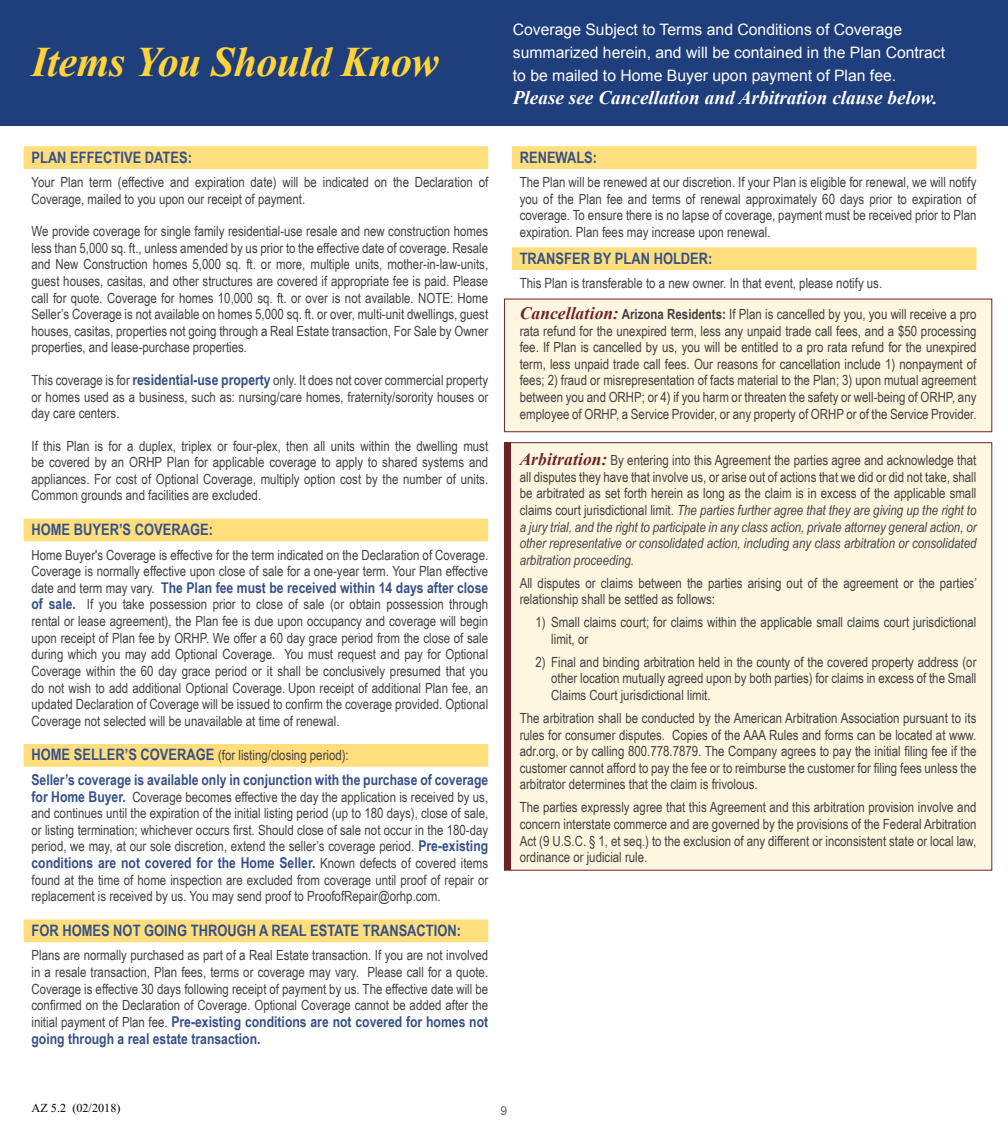
<style>
.page{position:relative;width:1008px;height:1134px;background:#fff}
.page>*{position:absolute;margin:0;border:0;box-sizing:border-box;transform-origin:0 0}
.t1{font:italic 700 42px "Times New Roman";letter-spacing:-.015em;color:#ffd33a}
.t2{font:italic 700 19.25px "Times New Roman";color:#fff}
.t3{font:15.75px/22.8px "Arial";color:#fff}
.t4{font:700 15.75px "Arial Narrow";color:#365189}
.t5{font:700 14.88px/16.6px "Arial Narrow";color:#365189}
.t6{font:14px/16.6px "Arial Narrow";color:#414042;text-align:justify}
.t7{font:12.25px "Times New Roman";color:#000}
.t8{font:12.25px "Arial";color:#636466}
.s1{font-weight:700;font-size:14.88px;color:#365189}
.s2{font-weight:400;font-size:14px;color:#414042}
.s3{font-weight:700;font-size:15.75px;color:#365189}
.s4{font-family:"Times New Roman";font-weight:700;font-style:italic;font-size:17.5px;color:#6d2228}
.s5{font-weight:700}
.s6{font-style:italic}
</style>
<div class="page">
<div style="left:504px;top:442px;width:488px;height:429px;background:#fff6df;border:1px solid #6d2228"></div>
<div style="left:504px;top:443px;width:7px;height:427px;background:#6d2228"></div>
<div style="left:0;top:0;width:1008px;height:126px;background:#1f3e7c"></div>
<div style="left:504px;top:299px;width:488px;height:133px;background:#fff6df;border:1px solid #6d2228"></div>
<div style="left:24px;top:146px;width:464px;height:23px;background:#ffde7d"></div>
<div style="left:24px;top:519px;width:464px;height:22px;background:#ffde7d"></div>
<div style="left:24px;top:744px;width:464px;height:23px;background:#ffde7d"></div>
<div style="left:24px;top:920px;width:464px;height:22px;background:#ffde7d"></div>
<div style="left:512px;top:146px;width:464px;height:23px;background:#ffde7d"></div>
<div style="left:512px;top:247px;width:464px;height:23px;background:#ffde7d"></div>
<h1 class="t1" style="left:31px;top:32px;width:409px">Items You Should Know</h1>
<p class="t4" style="left:32px;top:145px;width:162px">PLAN EFFECTIVE DATES:</p>
<p class="t6" style="left:32px;top:173px;width:458px">Your Plan term (effective and expiration date) will be indicated on the Declaration of<br>Coverage, mailed to you upon our receipt of payment.</p>
<p class="t6" style="left:32px;top:222px;width:458px">We provide coverage for single family residential-use resale and new construction homes less than 5,000 sq. ft., unless amended by us prior to the effective date of coverage. Resale and New Construction homes 5,000 sq. ft. or more, multiple units, mother-in-law-units, guest houses, casitas, and other structures are covered if appropriate fee is paid. Please call for quote. Coverage for homes 10,000 sq. ft. or over is not available. NOTE: Home Seller’s Coverage is not available on homes 5,000 sq. ft. or over, multi-unit dwellings, guest houses, casitas, properties not going through a Real Estate transaction, For Sale by Owner properties, and lease-purchase properties.</p>
<p class="t6" style="left:32px;top:371px;width:458px">This coverage is for <span class="s1">residential-use property</span> only. It does not cover commercial property or homes used as a business, such as: nursing/care homes, fraternity/sorority houses or day care centers.</p>
<p class="t6" style="left:32px;top:437px;width:458px">If this Plan is for a duplex, triplex or four-plex, then all units within the dwelling must be covered by an ORHP Plan for applicable coverage to apply to shared systems and appliances. For cost of Optional Coverage, multiply option cost by the number of units.<br>Common grounds and facilities are excluded.</p>
<p class="t4" style="left:32px;top:518px;width:183px">HOME BUYER’S COVERAGE:</p>
<p class="t6" style="left:32px;top:546px;width:458px">Home Buyer's Coverage is effective for the term indicated on the Declaration of Coverage.<br>Coverage is normally effective upon close of sale for a one-year term. Your Plan effective</p>
<p class="t5" style="left:32px;top:579px;width:458px"><span class="s2">date and term may vary.</span> The Plan fee must be received within 14 days after close</p>
<p class="t6" style="left:31px;top:596px;width:458px"><span class="s1">of sale.</span> If you take possession prior to close of sale (or obtain possession through rental or lease agreement), the Plan fee is due upon occupancy and coverage will begin upon receipt of Plan fee by ORHP. We offer a 60 day grace period from the close of sale during which you may add Optional Coverage. You must request and pay for Optional Coverage within the 60 day grace period or it shall be conclusively presumed that you do not wish to add additional Optional Coverage. Upon receipt of additional Plan fee, an updated Declaration of Coverage will be issued to confirm the coverage provided. Optional Coverage not selected will be unavailable at time of renewal.</p>
<p class="t6" style="left:32px;top:747px;width:319px"><span class="s3">HOME SELLER’S COVERAGE</span> (for listing/closing period):</p>
<p class="t5" style="left:32px;top:771px;width:458px">Seller’s coverage is available only in conjunction with the purchase of coverage</p>
<p class="t6" style="left:32px;top:788px;width:458px"><span class="s1">for Home Buyer.</span> Coverage becomes effective the day the application is received by us, and continues until the expiration of the initial listing period (up to 180 days), close of sale, or listing termination; whichever occurs first. Should close of sale not occur in the 180-day period, we may, at our sole discretion, extend the seller’s coverage period. <span class="s1">Pre-existing</span></p>
<p class="t5" style="left:32px;top:854px;width:458px">conditions are not covered for the Home Seller. <span class="s2">Known defects of covered items</span></p>
<p class="t6" style="left:31px;top:871px;width:458px">found at the time of home inspection are excluded from coverage until proof of repair or replacement is received by us. You may send proof to ProofofRepair@orhp.com.</p>
<p class="t4" style="left:32px;top:919px;width:431px">FOR HOMES NOT GOING THROUGH A REAL ESTATE TRANSACTION:</p>
<p class="t6" style="left:32px;top:947px;width:458px">Plans are normally purchased as part of a Real Estate transaction. If you are not involved in a resale transaction, Plan fees, terms or coverage may vary. Please call for a quote.<br>Coverage is effective 30 days following receipt of payment by us. The effective date will be confirmed on the Declaration of Coverage. Optional Coverage cannot be added after the</p>
<p class="t5" style="left:32px;top:1013px;width:458px"><span class="s2">initial payment of Plan fee.</span> Pre-existing conditions are not covered for homes not going through a real estate transaction.</p>
<p class="t3" style="left:513px;top:19px;width:434px">Coverage Subject to Terms and Conditions of Coverage summarized herein, and will be contained in the Plan Contract to be mailed to Home Buyer upon payment of Plan fee.</p>
<h2 class="t2" style="left:513px;top:84px;width:426px">Please see Cancellation and Arbitration clause below.</h2>
<p class="t4" style="left:520px;top:145px;width:79px">RENEWALS:</p>
<p class="t6" style="left:520px;top:173px;width:458px">The Plan will be renewed at our discretion. If your Plan is eligible for renewal, we will notify you of the Plan fee and terms of renewal approximately 60 days prior to expiration of coverage. To ensure there is no lapse of coverage, payment must be received prior to Plan expiration. Plan fees may increase upon renewal.</p>
<p class="t4" style="left:520px;top:246px;width:194px">TRANSFER BY PLAN HOLDER:</p>
<p class="t6" style="left:520px;top:268px;width:458px;line-height:30.6px">This Plan is transferable to a new owner. In that event, please notify us.<br><span class="s4">Cancellation:</span> <span class="s5">Arizona Residents:</span> If Plan is cancelled by you, you will receive a pro</p>
<p class="t6" style="left:520px;top:322px;width:458px">rata refund for the unexpired term, less any unpaid trade call fees, and a $50 processing fee. If Plan is cancelled by us, you will be entitled to a pro rata refund for the unexpired term, less unpaid trade call fees. Our reasons for cancellation include 1) nonpayment of fees; 2) fraud or misrepresentation of facts material to the Plan; 3) upon mutual agreement between you and ORHP; or 4) if you harm or threaten the safety or well-being of ORHP, any employee of ORHP, a Service Provider, or any property of ORHP or of the Service Provider.</p>
<p class="t6" style="left:520px;top:451px;width:458px"><span class="s4">Arbitration:</span> By entering into this Agreement the parties agree and acknowledge that all disputes they have that involve us, or arise out of actions that we did or did not take, shall be arbitrated as set forth herein as long as the claim is in excess of the applicable small claims court jurisdictional limit. <span class="s6">The parties further agree that they are giving up the right to a jury trial, and the right to participate in any class action, private attorney general action, or other representative or consolidated action, including any class arbitration or consolidated arbitration proceeding.</span></p>
<p class="t6" style="left:520px;top:574px;width:459px">All disputes or claims between the parties arising out of the agreement or the parties’ relationship shall be settled as follows:</p>
<p class="t6" style="left:551px;top:613px;width:427px;text-indent:-16px">1) Small claims court; for claims within the applicable small claims court jurisdictional limit, or</p>
<p class="t6" style="left:551px;top:653px;width:427px;text-indent:-16px">2) Final and binding arbitration held in the county of the covered property address (or other location mutually agreed upon by both parties) for claims in excess of the Small Claims Court jurisdictional limit.</p>
<p class="t6" style="left:520px;top:709px;width:458px">The arbitration shall be conducted by the American Arbitration Association pursuant to its rules for consumer disputes. Copies of the AAA Rules and forms can be located at www. adr.org, or by calling 800.778.7879. The Company agrees to pay the initial filing fee if the customer cannot afford to pay the fee or to reimburse the customer for filing fees unless the arbitrator determines that the claim is frivolous.</p>
<p class="t6" style="left:520px;top:799px;width:458px">The parties expressly agree that this Agreement and this arbitration provision involve and concern interstate commerce and are governed by the provisions of the Federal Arbitration Act (9 U.S.C. § 1, et seq.) to the exclusion of any different or inconsistent state or local law, ordinance or judicial rule.</p>
<p class="t7" style="left:32px;top:1101px;width:91px">AZ 5.2 (02/2018)</p>
<p class="t8" style="left:501px;top:1103px;width:8px">9</p>
</div>
